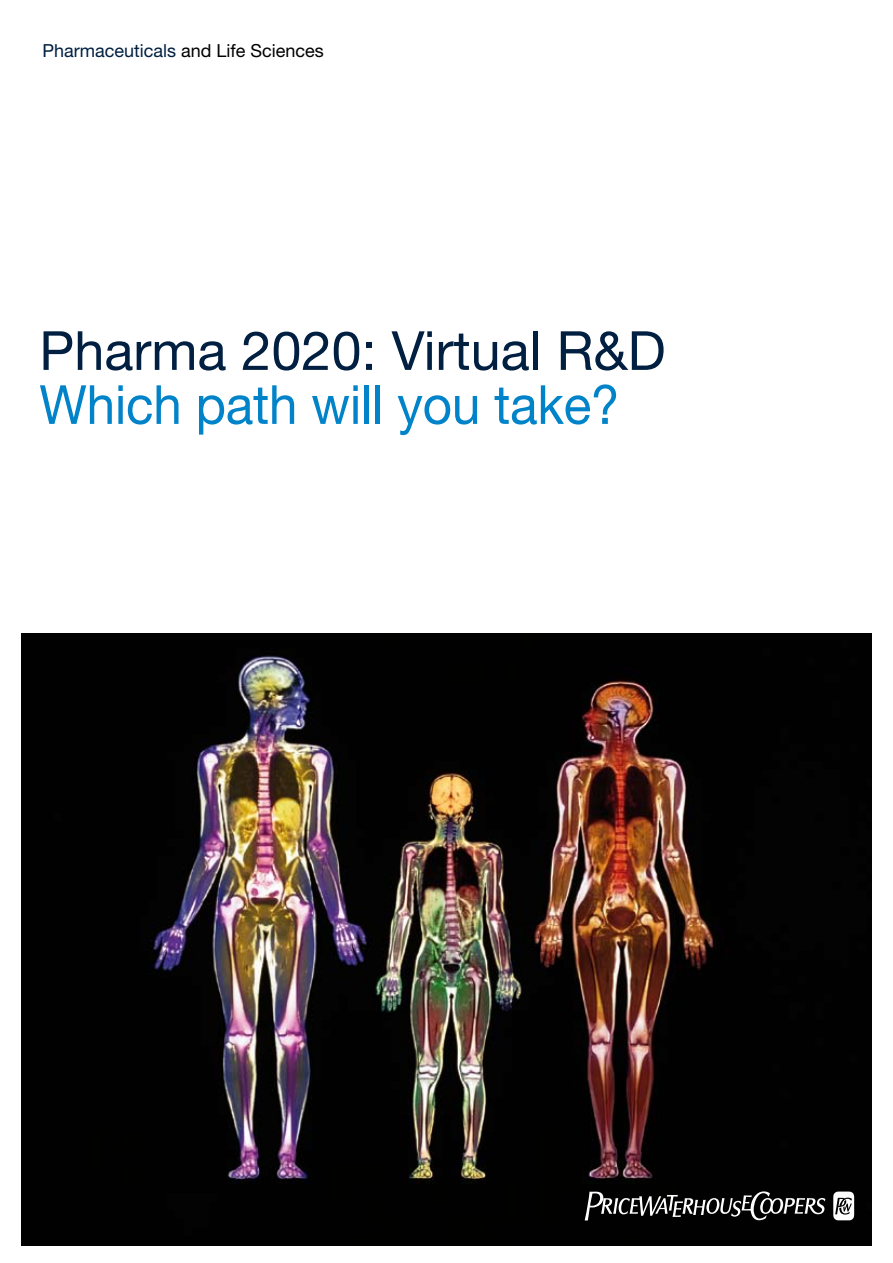
<style>
.page{position:relative;width:893px;height:1263px;background:#fff}
.page>*{position:absolute;margin:0;border:0;box-sizing:border-box;transform-origin:0 0}
.t1{font:54px "Helvetica Neue";color:#001f41}
.t2{font:54px "Helvetica Neue";letter-spacing:-.005em;color:#0083c9;scale:.95 1}
.t3{font:18px "Helvetica Neue";color:#001f41}
.s1{color:#000}
</style>
<div class="page">
<img style="left:21px;top:634px;width:851px;height:611px">
<svg style="left:585px;top:1191px;width:269px;height:29px"></svg>
<p class="t3" style="left:43px;top:40px;width:283px">Pharmaceuticals <span class="s1">and Life Sciences</span></p>
<h1 class="t1" style="left:39px;top:318px;width:628px">Pharma 2020: Virtual R&amp;D</h1>
<h1 class="t2" style="left:39px;top:372px;width:612px">Which path will you take?</h1>
</div>
